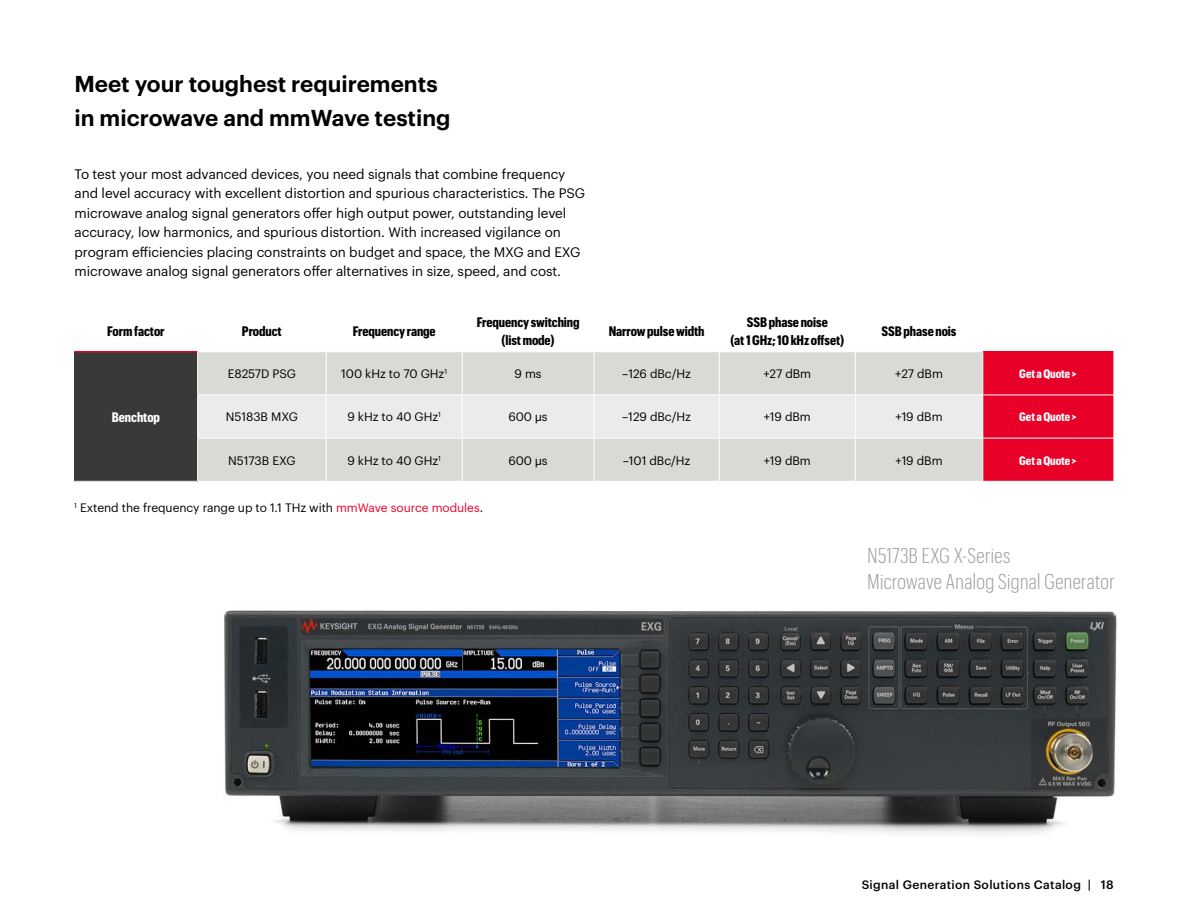
<style>
.page{position:relative;width:1188px;height:918px;background:#fff}
.page>*{position:absolute;margin:0;border:0;box-sizing:border-box;transform-origin:0 0}
.t1{font:600 22.5px/33px "Graphik LC";color:#000}
.t2{font:300 21px/25.2px "Graphik Cond";letter-spacing:.02em;color:#97999b}
.t3{font:13.5px/19.5px "Graphik LC";letter-spacing:-.005em;color:#000}
.t4{font:700 13.5px/18px "Graphik Cond";letter-spacing:-.005em;color:#000;text-align:center}
.t5{font:700 13.5px "Graphik Cond";letter-spacing:-.005em;color:#fff}
.t6{font:12px "Graphik LC";letter-spacing:-.005em;color:#000}
.t7{font:500 12px "Graphik LC";letter-spacing:.03em;color:#000}
.t8{font:700 12px "Graphik Cond";letter-spacing:-.005em;color:#fff}
.s1{font-family:"Helvetica Neue LT Std"}
.s2{color:#e90029}
</style>
<div class="page">
<img style="left:224px;top:610px;width:893px;height:224px">
<div style="left:74px;top:352px;width:124px;height:129px;background:#373a36"></div>
<svg style="left:198px;top:352px;width:915px;height:129px;background:#e0bfc3"></svg>
<hr style="left:197px;top:352px;width:1px;height:43px;background:#fff">
<hr style="left:326px;top:352px;width:1px;height:43px;background:#fff">
<hr style="left:462px;top:352px;width:1px;height:43px;background:#fff">
<hr style="left:594px;top:352px;width:1px;height:43px;background:#fff">
<hr style="left:719px;top:352px;width:1px;height:43px;background:#fff">
<hr style="left:855px;top:352px;width:1px;height:43px;background:#fff">
<hr style="left:982px;top:352px;width:1px;height:43px;background:#fff">
<hr style="left:197px;top:395px;width:1px;height:43px;background:#fff">
<hr style="left:326px;top:395px;width:1px;height:43px;background:#fff">
<hr style="left:462px;top:395px;width:1px;height:43px;background:#fff">
<hr style="left:594px;top:395px;width:1px;height:43px;background:#fff">
<hr style="left:719px;top:395px;width:1px;height:43px;background:#fff">
<hr style="left:855px;top:395px;width:1px;height:43px;background:#fff">
<hr style="left:983px;top:395px;width:130px;height:1px;background:#fff">
<hr style="left:982px;top:395px;width:1px;height:43px;background:#fff">
<hr style="left:197px;top:438px;width:1px;height:43px;background:#fff">
<hr style="left:326px;top:438px;width:1px;height:43px;background:#fff">
<hr style="left:462px;top:438px;width:1px;height:43px;background:#fff">
<hr style="left:594px;top:438px;width:1px;height:43px;background:#fff">
<hr style="left:719px;top:438px;width:1px;height:43px;background:#fff">
<hr style="left:855px;top:438px;width:1px;height:43px;background:#fff">
<hr style="left:982px;top:438px;width:1px;height:43px;background:#fff">
<hr style="left:197px;top:395px;width:129px;height:1px;background:#fff">
<hr style="left:326px;top:395px;width:136px;height:1px;background:#fff">
<hr style="left:462px;top:395px;width:132px;height:1px;background:#fff">
<hr style="left:594px;top:395px;width:125px;height:1px;background:#fff">
<hr style="left:719px;top:395px;width:136px;height:1px;background:#fff">
<hr style="left:855px;top:395px;width:128px;height:1px;background:#fff">
<hr style="left:197px;top:438px;width:129px;height:1px;background:#fff">
<hr style="left:326px;top:438px;width:136px;height:1px;background:#fff">
<hr style="left:462px;top:438px;width:132px;height:1px;background:#fff">
<hr style="left:594px;top:438px;width:125px;height:1px;background:#fff">
<hr style="left:719px;top:438px;width:136px;height:1px;background:#fff">
<hr style="left:855px;top:438px;width:128px;height:1px;background:#fff">
<hr style="left:74px;top:351px;width:123px;height:1px;background:#e90029">
<hr style="left:983px;top:351px;width:130px;height:1px;background:#e90029">
<hr style="left:983px;top:438px;width:130px;height:1px;background:#fff">
<h1 class="t1" style="left:75px;top:66px;width:378px">Meet your toughest requirements in microwave and mmWave testing</h1>
<p class="t3" style="left:75px;top:163px;width:512px">To test your most advanced devices, you need signals that combine frequency and level accuracy with excellent distortion and spurious characteristics. The PSG microwave analog signal generators offer high output power, outstanding level accuracy, low harmonics, and spurious distortion. With increased vigilance on program efficiencies placing constraints on budget and space, the MXG and EXG microwave analog signal generators offer alternatives in size, speed, and cost.</p>
<p class="t4" style="left:107px;top:321px;width:59px">Form factor</p>
<p class="t4" style="left:242px;top:321px;width:41px">Product</p>
<p class="t4" style="left:353px;top:321px;width:84px">Frequency range</p>
<p class="t4" style="left:477px;top:312px;width:104px">Frequency switching (list mode)</p>
<p class="t4" style="left:609px;top:321px;width:97px">Narrow pulse width</p>
<p class="t4" style="left:730px;top:312px;width:115px">SSB phase noise<br>(at 1 GHz; 10 kHz offset)</p>
<p class="t4" style="left:882px;top:321px;width:76px">SSB phase nois</p>
<p class="t6" style="left:228px;top:365px;width:70px">E8257D PSG</p>
<p class="t6" style="left:341px;top:365px;width:107px">100 kHz to 70 GHz<sup>1</sup></p>
<p class="t6" style="left:515px;top:365px;width:29px">9 ms</p>
<p class="t6" style="left:622px;top:365px;width:70px">–126 dBc/Hz</p>
<p class="t6" style="left:763px;top:365px;width:49px">+27 dBm</p>
<p class="t6" style="left:895px;top:365px;width:49px">+27 dBm</p>
<p class="t8" style="left:1019px;top:365px;width:59px">Get a Quote &gt;</p>
<p class="t6" style="left:226px;top:408px;width:73px">N5183B MXG</p>
<p class="t6" style="left:347px;top:408px;width:95px">9 kHz to 40 GHz<sup>1</sup></p>
<p class="t6" style="left:509px;top:408px;width:41px">600 <span class="s1">µ</span>s</p>
<p class="t6" style="left:622px;top:408px;width:70px">–129 dBc/Hz</p>
<p class="t6" style="left:764px;top:408px;width:49px">+19 dBm</p>
<p class="t6" style="left:896px;top:408px;width:49px">+19 dBm</p>
<p class="t8" style="left:1019px;top:408px;width:59px">Get a Quote &gt;</p>
<p class="t6" style="left:228px;top:451px;width:69px">N5173B EXG</p>
<p class="t6" style="left:347px;top:451px;width:95px">9 kHz to 40 GHz<sup>1</sup></p>
<p class="t6" style="left:509px;top:451px;width:41px">600 <span class="s1">µ</span>s</p>
<p class="t6" style="left:623px;top:451px;width:69px">–101 dBc/Hz</p>
<p class="t6" style="left:764px;top:451px;width:49px">+19 dBm</p>
<p class="t6" style="left:896px;top:451px;width:49px">+19 dBm</p>
<p class="t8" style="left:1019px;top:452px;width:59px">Get a Quote &gt;</p>
<p class="t6" style="left:74px;top:498px;width:410px"><sup>1</sup> Extend the frequency range up to 1.1 THz with <span class="s2">mmWave source modules</span>.</p>
<p class="t5" style="left:112px;top:407px;width:50px">Benchtop</p>
<h2 class="t2" style="left:868px;top:542px;width:249px">N5173B EXG X-Series<br>Microwave Analog Signal Generator</h2>
<p class="t7" style="left:862px;top:876px;width:254px">Signal Generation Solutions Catalog | 18</p>
</div>
